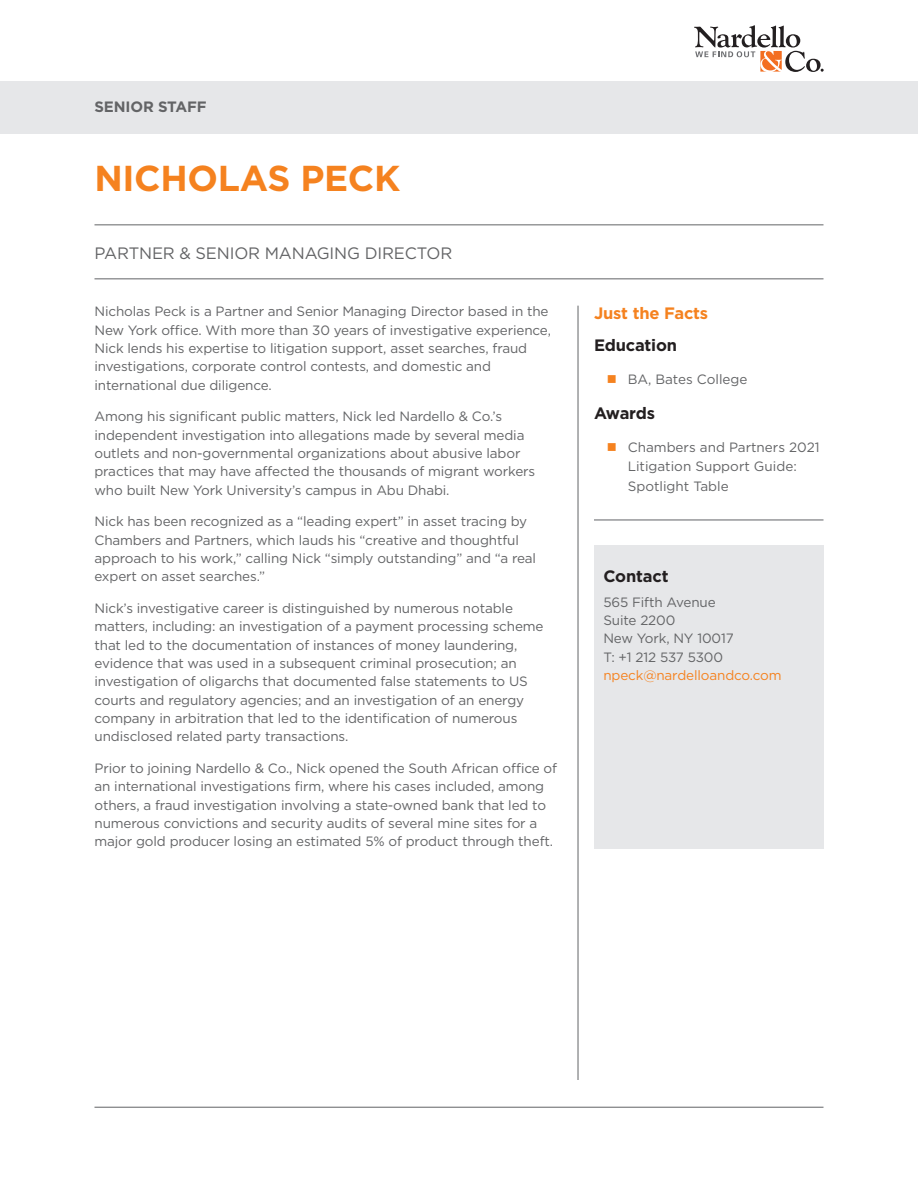
<style>
.page{position:relative;width:918px;height:1188px;background:#fff}
.page>*{position:absolute;margin:0;border:0;box-sizing:border-box;transform-origin:0 0}
.Bio_Name_-_Staff_Per{font:700 36px "Gotham";letter-spacing:-.01em;color:#f5821f}
.Staff_Title{font:16.5px "Gotham";letter-spacing:-.01em;color:#636466}
.All_Caps_Section_Bre{font:700 16.5px "Gotham";letter-spacing:-.01em;color:#231f20}
.Contact_Details_-_Or{font:700 16.5px "Gotham";letter-spacing:-.01em;color:#f5821f}
.Gray_Banner_Text{font:700 15px "Gotham";letter-spacing:-.01em;color:#636466}
.Body_Copy_Gotham_9pt{font:13.5px/18.3px "Gotham";letter-spacing:-.01em;color:#636466}
.s1{color:#f5821f}
</style>
<div class="page">
<div style="left:0;top:81px;width:918px;height:53px;background:#e6e7e9"></div>
<div style="left:594px;top:545px;width:230px;height:304px;background:#e6e7e9"></div>
<hr style="left:94px;top:225px;width:730px;height:1px;background:#636466">
<svg style="left:694px;top:25px;width:130px;height:47px"></svg>
<hr style="left:94px;top:279px;width:730px;height:1px;background:#616366">
<hr style="left:594px;top:520px;width:230px;height:1px;background:#616366">
<hr style="left:94px;top:1107px;width:730px;height:1px;background:#616366">
<hr style="left:578px;top:306px;width:1px;height:774px;background:#636466">
<p class="Gray_Banner_Text" style="left:94px;top:97px;width:114px">SENIOR STAFF</p>
<p class="Bio_Name_-_Staff_Per" style="left:94px;top:154px;width:307px">NICHOLAS PECK</p>
<p class="Staff_Title" style="left:94px;top:243px;width:359px">PARTNER &amp; SENIOR MANAGING DIRECTOR</p>
<p class="Body_Copy_Gotham_9pt" style="left:94px;top:302px;width:458px">Nicholas Peck is a Partner and Senior Managing Director based in the New York office. With more than 30 years of investigative experience, Nick lends his expertise to litigation support, asset searches, fraud investigations, corporate control contests, and domestic and international due diligence.</p>
<p class="Body_Copy_Gotham_9pt" style="left:94px;top:407px;width:442px">Among his significant public matters, Nick led Nardello &amp; Co.’s independent investigation into allegations made by several media outlets and non-governmental organizations about abusive labor practices that may have affected the thousands of migrant workers who built New York University’s campus in Abu Dhabi.</p>
<p class="Body_Copy_Gotham_9pt" style="left:94px;top:512px;width:443px">Nick has been recognized as a “leading expert” in asset tracing by Chambers and Partners, which lauds his “creative and thoughtful approach to his work,” calling Nick “simply outstanding” and “a real expert on asset searches.”</p>
<p class="Body_Copy_Gotham_9pt" style="left:94px;top:599px;width:451px">Nick’s investigative career is distinguished by numerous notable matters, including: an investigation of a payment processing scheme that led to the documentation of instances of money laundering, evidence that was used in a subsequent criminal prosecution; an investigation of oligarchs that documented false statements to US courts and regulatory agencies; and an investigation of an energy company in arbitration that led to the identification of numerous undisclosed related party transactions.</p>
<p class="Body_Copy_Gotham_9pt" style="left:94px;top:759px;width:464px">Prior to joining Nardello &amp; Co., Nick opened the South African office of an international investigations firm, where his cases included, among others, a fraud investigation involving a state-owned bank that led to numerous convictions and security audits of several mine sites for a major gold producer losing an estimated 5% of product through theft.</p>
<p class="Contact_Details_-_Or" style="left:594px;top:302px;width:116px">Just the Facts</p>
<p class="All_Caps_Section_Bre" style="left:594px;top:334px;width:85px">Education</p>
<p class="Body_Copy_Gotham_9pt" style="left:628px;top:369px;width:121px">BA, Bates College</p>
<p class="All_Caps_Section_Bre" style="left:594px;top:402px;width:63px">Awards</p>
<p class="Body_Copy_Gotham_9pt" style="left:628px;top:437px;width:193px;line-height:19.5px">Chambers and Partners 2021<br>Litigation Support Guide:<br>Spotlight Table</p>
<p class="All_Caps_Section_Bre" style="left:603px;top:565px;width:67px">Contact</p>
<p class="Body_Copy_Gotham_9pt" style="left:603px;top:592px;width:180px">565 Fifth Avenue<br>Suite 2200<br>New York, NY 10017<br>T: +1 212 537 5300 <span class="s1">npeck@nardelloandco.com</span></p>
</div>
